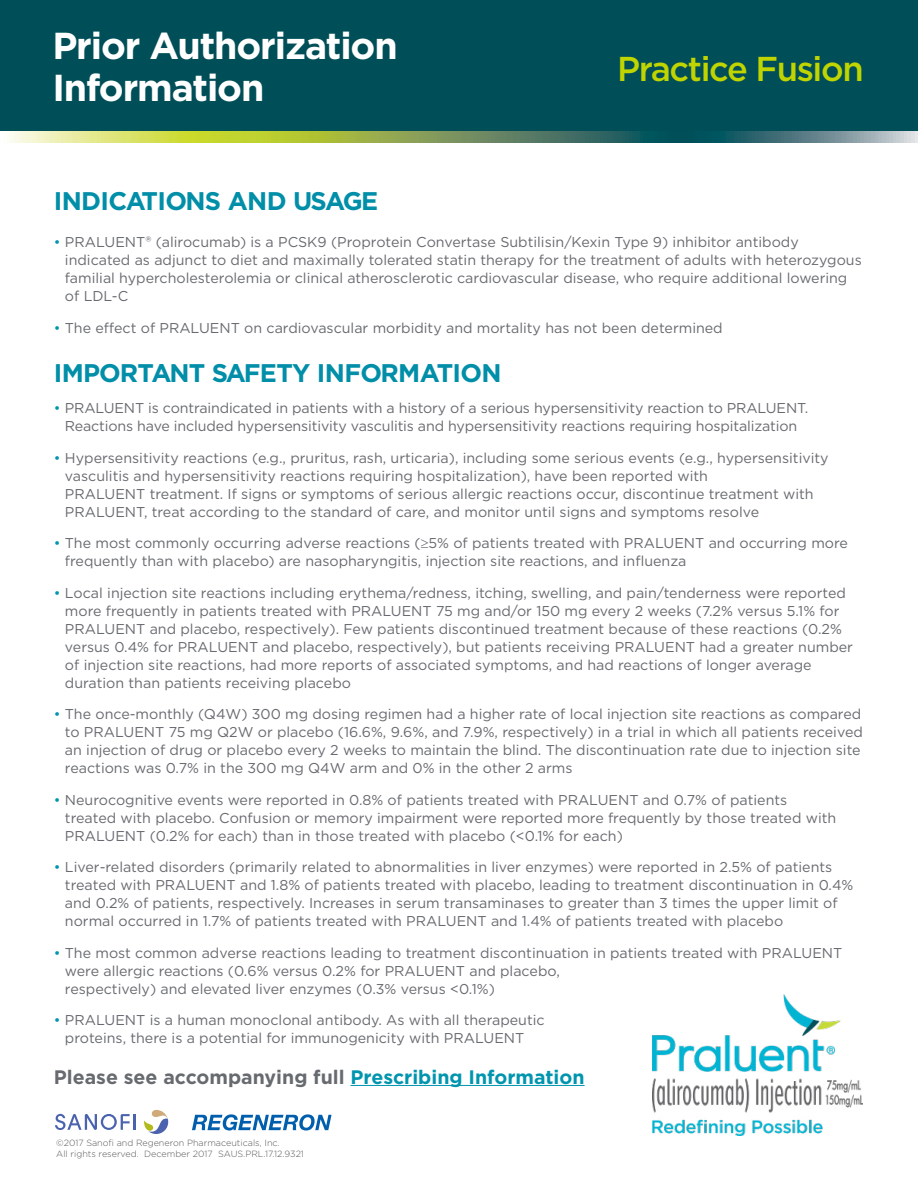
<style>
.page{position:relative;width:918px;height:1188px;background:#fff}
.page>*{position:absolute;margin:0;border:0;box-sizing:border-box;transform-origin:0 0}
.t1{font:700 37.5px/42px "Gotham";letter-spacing:-.03em;color:#fff}
.t2{font:500 34.5px "Gotham";letter-spacing:-.04em;color:#c0d400}
.t3{font:700 25.5px "Gotham";letter-spacing:-.025em;color:#008ea8}
.t4{font:700 19.5px "Gotham";color:#676a6f}
.t5{font:14.25px/18px "Gotham";color:#676a6f}
.t6{font:300 9px/11.2px "Gotham";color:#58595b}
.s1{color:#0095af}
.s2{font-size:15px}
</style>
<div class="page">
<div style="left:0;top:0;width:918px;height:135px;background:#004f58"></div>
<svg style="left:0;top:132px;width:918px;height:11px;background:#86a46c"></svg>
<img style="left:652px;top:995px;width:211px;height:141px">
<svg style="left:192px;top:1114px;width:140px;height:17px"></svg>
<svg style="left:55px;top:1114px;width:81px;height:16px"></svg>
<svg style="left:144px;top:1110px;width:24px;height:24px"></svg>
<hr style="left:351px;top:1085px;width:234px;height:1px;background:#0095af">
<h1 class="t1" style="left:52px;top:25px;width:347px">Prior Authorization<br>Information</h1>
<h2 class="t2" style="left:617px;top:46px;width:248px">Practice Fusion</h2>
<h3 class="t3" style="left:54px;top:184px;width:326px">INDICATIONS AND USAGE</h3>
<p class="t5" style="left:65px;top:233px;width:798px;text-indent:-11px"><span class="s1">•</span> PRALUENT<span class="s2">®</span> (alirocumab) is a PCSK9 (Proprotein Convertase Subtilisin/Kexin Type 9) inhibitor antibody indicated as adjunct to diet and maximally tolerated statin therapy for the treatment of adults with heterozygous familial hypercholesterolemia or clinical atherosclerotic cardiovascular disease, who require additional lowering of LDL-C</p>
<p class="t5" style="left:54px;top:318px;width:670px"><span class="s1">•</span> The effect of PRALUENT on cardiovascular morbidity and mortality has not been determined</p>
<h3 class="t3" style="left:54px;top:356px;width:449px">IMPORTANT SAFETY INFORMATION</h3>
<p class="t5" style="left:54px;top:399px;width:756px;text-align:center"><span class="s1">•</span> PRALUENT is contraindicated in patients with a history of a serious hypersensitivity reaction to PRALUENT.<br>Reactions have included hypersensitivity vasculitis and hypersensitivity reactions requiring hospitalization</p>
<p class="t5" style="left:65px;top:448px;width:765px;text-indent:-11px"><span class="s1">•</span> Hypersensitivity reactions (e.g., pruritus, rash, urticaria), including some serious events (e.g., hypersensitivity vasculitis and hypersensitivity reactions requiring hospitalization), have been reported with<br>PRALUENT treatment. If signs or symptoms of serious allergic reactions occur, discontinue treatment with PRALUENT, treat according to the standard of care, and monitor until signs and symptoms resolve</p>
<p class="t5" style="left:65px;top:534px;width:785px;text-indent:-11px"><span class="s1">•</span> The most commonly occurring adverse reactions (≥5% of patients treated with PRALUENT and occurring more frequently than with placebo) are nasopharyngitis, injection site reactions, and influenza</p>
<p class="t5" style="left:65px;top:583px;width:790px;text-indent:-11px"><span class="s1">•</span> Local injection site reactions including erythema/redness, itching, swelling, and pain/tenderness were reported more frequently in patients treated with PRALUENT 75 mg and/or 150 mg every 2 weeks (7.2% versus 5.1% for PRALUENT and placebo, respectively). Few patients discontinued treatment because of these reactions (0.2% versus 0.4% for PRALUENT and placebo, respectively), but patients receiving PRALUENT had a greater number of injection site reactions, had more reports of associated symptoms, and had reactions of longer average duration than patients receiving placebo</p>
<p class="t5" style="left:65px;top:705px;width:799px;text-indent:-11px"><span class="s1">•</span> The once-monthly (Q4W) 300 mg dosing regimen had a higher rate of local injection site reactions as compared to PRALUENT 75 mg Q2W or placebo (16.6%, 9.6%, and 7.9%, respectively) in a trial in which all patients received an injection of drug or placebo every 2 weeks to maintain the blind. The discontinuation rate due to injection site reactions was 0.7% in the 300 mg Q4W arm and 0% in the other 2 arms</p>
<p class="t5" style="left:65px;top:790px;width:773px;text-indent:-11px"><span class="s1">•</span> Neurocognitive events were reported in 0.8% of patients treated with PRALUENT and 0.7% of patients treated with placebo. Confusion or memory impairment were reported more frequently by those treated with<br>PRALUENT (0.2% for each) than in those treated with placebo (&lt;0.1% for each)</p>
<p class="t5" style="left:65px;top:858px;width:790px;text-indent:-11px"><span class="s1">•</span> Liver-related disorders (primarily related to abnormalities in liver enzymes) were reported in 2.5% of patients treated with PRALUENT and 1.8% of patients treated with placebo, leading to treatment discontinuation in 0.4% and 0.2% of patients, respectively. Increases in serum transaminases to greater than 3 times the upper limit of normal occurred in 1.7% of patients treated with PRALUENT and 1.4% of patients treated with placebo</p>
<p class="t5" style="left:65px;top:943px;width:779px;text-indent:-11px"><span class="s1">•</span> The most common adverse reactions leading to treatment discontinuation in patients treated with PRALUENT were allergic reactions (0.6% versus 0.2% for PRALUENT and placebo,<br>respectively) and elevated liver enzymes (0.3% versus &lt;0.1%)</p>
<p class="t5" style="left:65px;top:1011px;width:481px;text-indent:-11px"><span class="s1">•</span> PRALUENT is a human monoclonal antibody. As with all therapeutic proteins, there is a potential for immunogenicity with PRALUENT</p>
<h3 class="t4" style="left:54px;top:1064px;width:532px">Please see accompanying full <span class="s1">Prescribing Information</span></h3>
<p class="t6" style="left:56px;top:1137px;width:249px">©2017 Sanofi and Regeneron Pharmaceuticals, Inc.<br>All rights reserved. December 2017 SAUS.PRL.17.12.9321</p>
</div>
